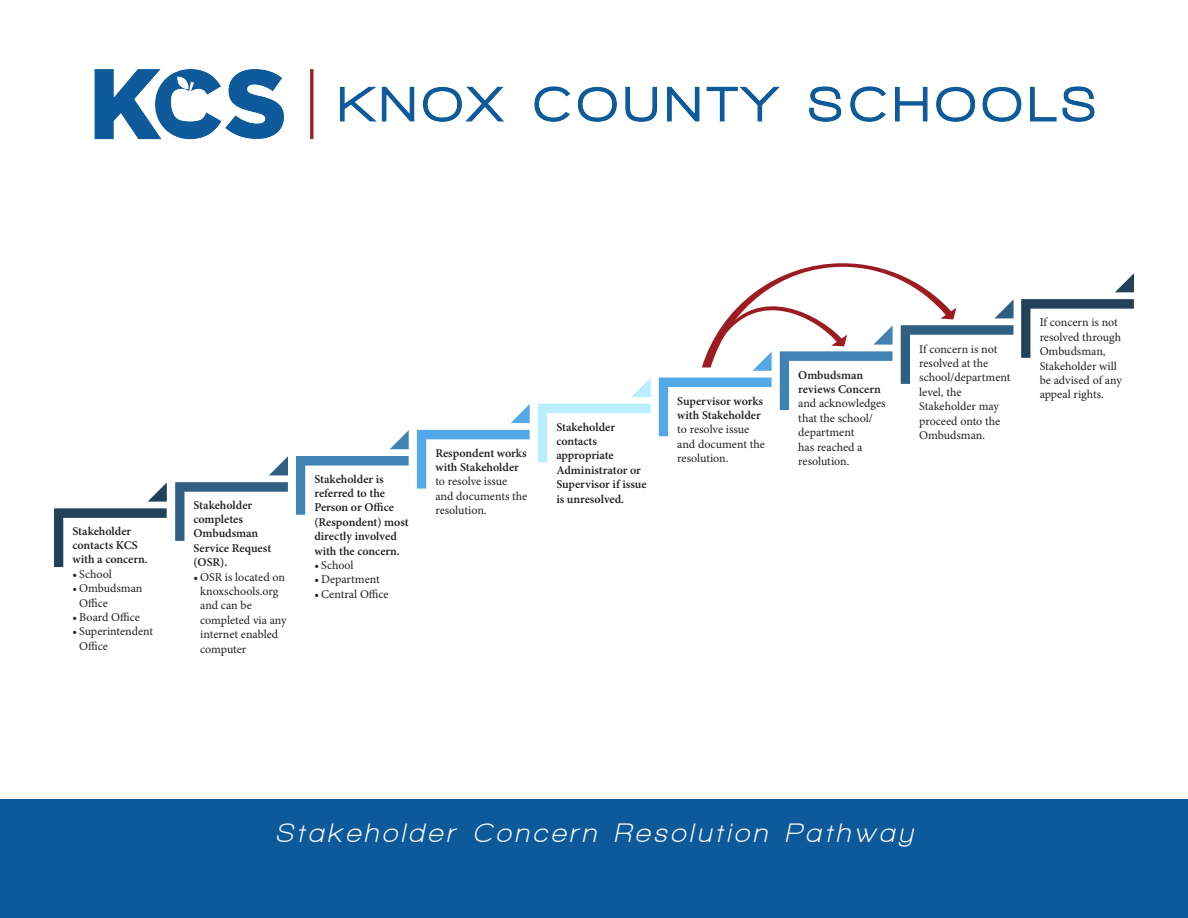
<style>
.page{position:relative;width:1188px;height:918px;background:#fff}
.page>*{position:absolute;margin:0;border:0;box-sizing:border-box;transform-origin:0 0}
.t1{font:italic 700 27px "Walkway";letter-spacing:.15em;color:#fff}
.t2{font:12px/14.4px "Minion Pro";letter-spacing:-.005em;color:#231f20}
.t3{font:600 12px/14.4px "Minion Pro";color:#231f20}
.s1{font-weight:600}
</style>
<div class="page">
<img style="left:94px;top:69px;width:1001px;height:71px">
<div style="left:0;top:799px;width:1188px;height:119px;background:#0e5999"></div>
<svg style="left:54px;top:508px;width:113px;height:59px"></svg>
<svg style="left:148px;top:483px;width:19px;height:19px"></svg>
<svg style="left:538px;top:404px;width:113px;height:58px"></svg>
<svg style="left:632px;top:378px;width:19px;height:19px"></svg>
<svg style="left:417px;top:430px;width:113px;height:59px"></svg>
<svg style="left:511px;top:404px;width:19px;height:19px"></svg>
<svg style="left:296px;top:456px;width:113px;height:59px"></svg>
<svg style="left:390px;top:430px;width:19px;height:19px"></svg>
<svg style="left:175px;top:482px;width:113px;height:59px"></svg>
<svg style="left:269px;top:456px;width:19px;height:19px"></svg>
<svg style="left:1021px;top:299px;width:113px;height:59px"></svg>
<svg style="left:1115px;top:273px;width:19px;height:19px"></svg>
<svg style="left:659px;top:263px;width:355px;height:173px"></svg>
<p class="t3" style="left:72px;top:523px;width:67px">Stakeholder contacts KCS</p>
<p class="t3" style="left:72px;top:552px;width:77px">with a concern.</p>
<p class="t2" style="left:72px;top:567px;width:41px">• School</p>
<p class="t2" style="left:79px;top:581px;width:65px;text-indent:-7px">• Ombudsman<br>Office</p>
<p class="t2" style="left:72px;top:610px;width:69px">• Board Office</p>
<p class="t2" style="left:79px;top:624px;width:75px;text-indent:-7px">• Superintendent<br>Office</p>
<p class="t3" style="left:193px;top:497px;width:79px">Stakeholder completes<br>Ombudsman<br>Service Request (OSR).</p>
<p class="t2" style="left:200px;top:570px;width:88px;text-indent:-7px">• OSR is located on knoxschools.org and can be completed via any internet enabled computer</p>
<p class="t3" style="left:314px;top:471px;width:96px">Stakeholder is referred to the<br>Person or Office (Respondent) most directly involved with the concern.</p>
<p class="t2" style="left:314px;top:558px;width:41px">• School</p>
<p class="t2" style="left:314px;top:572px;width:67px">• Department</p>
<p class="t2" style="left:314px;top:587px;width:76px">• Central Office</p>
<p class="t2" style="left:435px;top:446px;width:94px"><span class="s1">Respondent works with Stakeholder </span>to resolve issue and documents the resolution.</p>
<p class="t3" style="left:556px;top:419px;width:92px">Stakeholder contacts appropriate<br>Administrator or<br>Supervisor if issue is unresolved.</p>
<p class="t2" style="left:677px;top:394px;width:89px"><span class="s1">Supervisor works with Stakeholder </span>to resolve issue and document the resolution.</p>
<p class="t2" style="left:798px;top:368px;width:89px"><span class="s1">Ombudsman reviews Concern </span>and acknowledges that the school/ department<br>has reached a resolution.</p>
<p class="t2" style="left:919px;top:342px;width:93px">If concern is not resolved at the school/department level, the<br>Stakeholder may proceed onto the<br>Ombudsman.</p>
<p class="t2" style="left:1040px;top:315px;width:84px">If concern is not resolved through<br>Ombudsman,<br>Stakeholder will be advised of any appeal rights.</p>
<p class="t1" style="left:275px;top:819px;width:639px">Stakeholder Concern Resolution Pathway</p>
</div>
